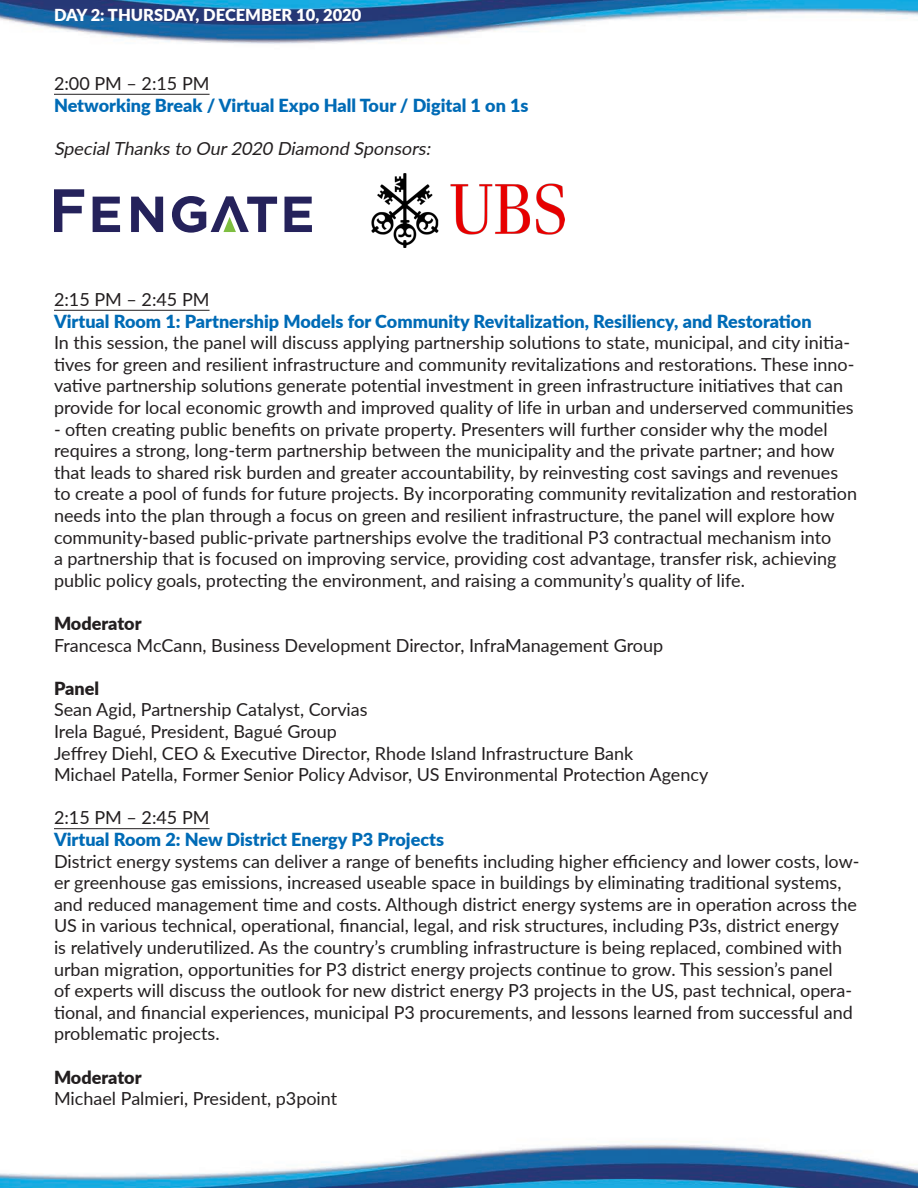
<style>
.page{position:relative;width:918px;height:1188px;background:#fff}
.page>*{position:absolute;margin:0;border:0;box-sizing:border-box;transform-origin:0 0}
.t1{font:18px/21.6px "Lato";color:#231f20}
.t2{font:900 18px "Lato";color:#006bb6}
.t3{font:italic 18px "Lato";color:#231f20}
.t4{font:900 18px "Lato";color:#231f20}
.t5{font:900 16.5px "Lato";color:#fff}
</style>
<div class="page">
<img style="left:0;top:0;width:918px;height:1188px">
<hr style="left:54px;top:94px;width:156px;height:1px;background:#231f20">
<hr style="left:54px;top:310px;width:156px;height:1px;background:#231f20">
<hr style="left:54px;top:828px;width:156px;height:1px;background:#231f20">
<svg style="left:54px;top:189px;width:30px;height:43px"></svg>
<svg style="left:93px;top:197px;width:27px;height:35px"></svg>
<svg style="left:131px;top:197px;width:32px;height:35px"></svg>
<svg style="left:172px;top:196px;width:105px;height:37px"></svg>
<svg style="left:285px;top:197px;width:27px;height:35px"></svg>
<img style="left:371px;top:174px;width:193px;height:74px">
<p class="t5" style="left:54px;top:3px;width:309px">DAY 2: THURSDAY, DECEMBER 10, 2020</p>
<p class="t1" style="left:54px;top:72px;width:157px">2:00 PM – 2:15 PM</p>
<p class="t2" style="left:54px;top:92px;width:476px">Networking Break / Virtual Expo Hall Tour / Digital 1 on 1s</p>
<p class="t3" style="left:54px;top:135px;width:382px">SpecialThanksto Our2020 Diamond Sponsors:</p>
<p class="t1" style="left:54px;top:288px;width:157px">2:15 PM – 2:45 PM</p>
<p class="t2" style="left:54px;top:308px;width:759px">Virtual Room 1: Partnership Models for Community Revitalization, Resiliency, and Restoration</p>
<p class="t1" style="left:54px;top:331px;width:802px">In this session, the panel will discuss applying partnership solutions to state, municipal, and city initia&shy;tives for green and resilient infrastructure and community revitalizations and restorations. These inno&shy;vative partnership solutions generate potential investment in green infrastructure initiatives that can provide for local economic growth and improved quality of life in urban and underserved communities</p>
<p class="t1" style="left:54px;top:418px;width:805px">- often creating public benefits on private property. Presenters will further consider why the model requires a strong, long-term partnership between the municipality and the private partner; and how that leads to shared risk burden and greater accountability, by reinvesting cost savings and revenues to create a pool of funds for future projects. By incorporating community revitalization and restoration needs into the plan through a focus on green and resilient infrastructure, the panel will explore how community-based public-private partnerships evolve the traditional P3 contractual mechanism into<br>a partnership that is focused on improving service, providing cost advantage, transfer risk, achieving public policy goals, protecting the environment, and raising a community’s quality of life.</p>
<p class="t4" style="left:54px;top:610px;width:89px">Moderator</p>
<p class="t1" style="left:54px;top:634px;width:611px">Francesca McCann, Business Development Director, InfraManagement Group</p>
<p class="t4" style="left:54px;top:675px;width:47px">Panel</p>
<p class="t1" style="left:54px;top:698px;width:315px">Sean Agid, Partnership Catalyst, Corvias</p>
<p class="t1" style="left:54px;top:720px;width:284px">Irela Bagué, President, Bagué Group</p>
<p class="t1" style="left:54px;top:742px;width:581px">Jeffrey Diehl, CEO &amp; Executive Director, Rhode Island Infrastructure Bank</p>
<p class="t1" style="left:54px;top:763px;width:656px">Michael Patella, Former Senior Policy Advisor, US Environmental Protection Agency</p>
<p class="t1" style="left:54px;top:806px;width:157px">2:15 PM – 2:45 PM</p>
<p class="t2" style="left:54px;top:826px;width:392px">Virtual Room 2: New District Energy P3 Projects</p>
<p class="t1" style="left:54px;top:850px;width:807px">District energy systems can deliver a range of benefits including higher efficiency and lower costs, low&shy;er greenhouse gas emissions, increased useable space in buildings by eliminating traditional systems, and reduced management time and costs. Although district energy systems are in operation across the US in various technical, operational, financial, legal, and risk structures, including P3s, district energy<br>is relatively underutilized. As the country’s crumbling infrastructure is being replaced, combined with urban migration, opportunities for P3 district energy projects continue to grow. This session’s panel<br>of experts will discuss the outlook for new district energy P3 projects in the US, past technical, opera&shy;tional, and financial experiences, municipal P3 procurements, and lessons learned from successful and problematic projects.</p>
<p class="t4" style="left:54px;top:1064px;width:89px">Moderator</p>
<p class="t1" style="left:54px;top:1087px;width:285px">Michael Palmieri, President, p3point</p>
</div>
